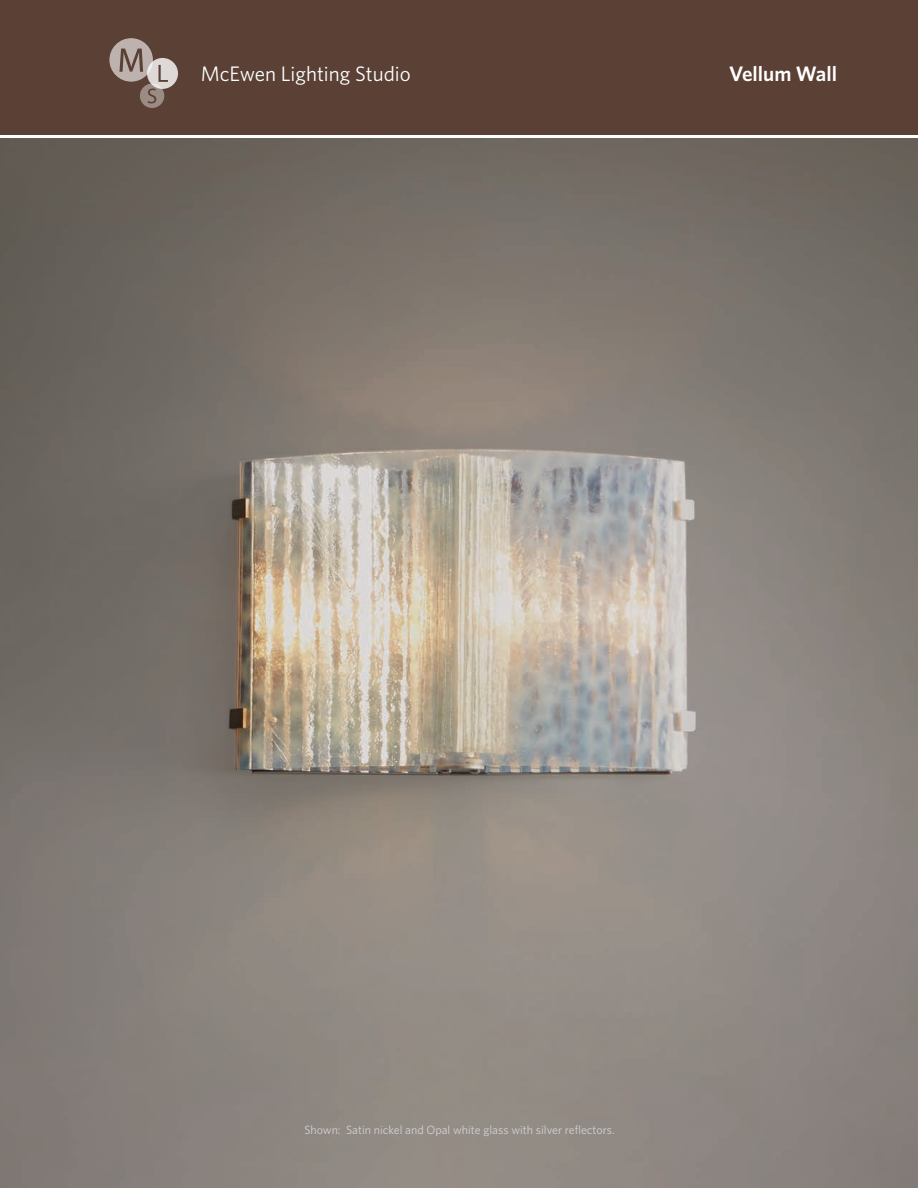
<style>
.page{position:relative;width:918px;height:1188px;background:#fff}
.page>*{position:absolute;margin:0;border:0;box-sizing:border-box;transform-origin:0 0}
.t1{font:21px "Whitney HTF";color:#fff}
.t2{font:600 21px "Whitney HTF";color:#fff}
.t3{font:12px "Whitney HTF";color:#d1d2d4}
</style>
<div class="page">
<div style="left:0;top:0;width:918px;height:135px;background:#5a4035"></div>
<svg style="left:109px;top:38px;width:69px;height:70px"></svg>
<img style="left:0;top:138px;width:918px;height:1050px">
<h1 class="t1" style="left:201px;top:61px;width:212px">McEwen Lighting Studio</h1>
<p class="t2" style="left:729px;top:61px;width:109px">Vellum Wall</p>
<p class="t3" style="left:304px;top:1123px;width:312px">Shown: Satin nickel and Opal white glass with silver reflectors.</p>
</div>
